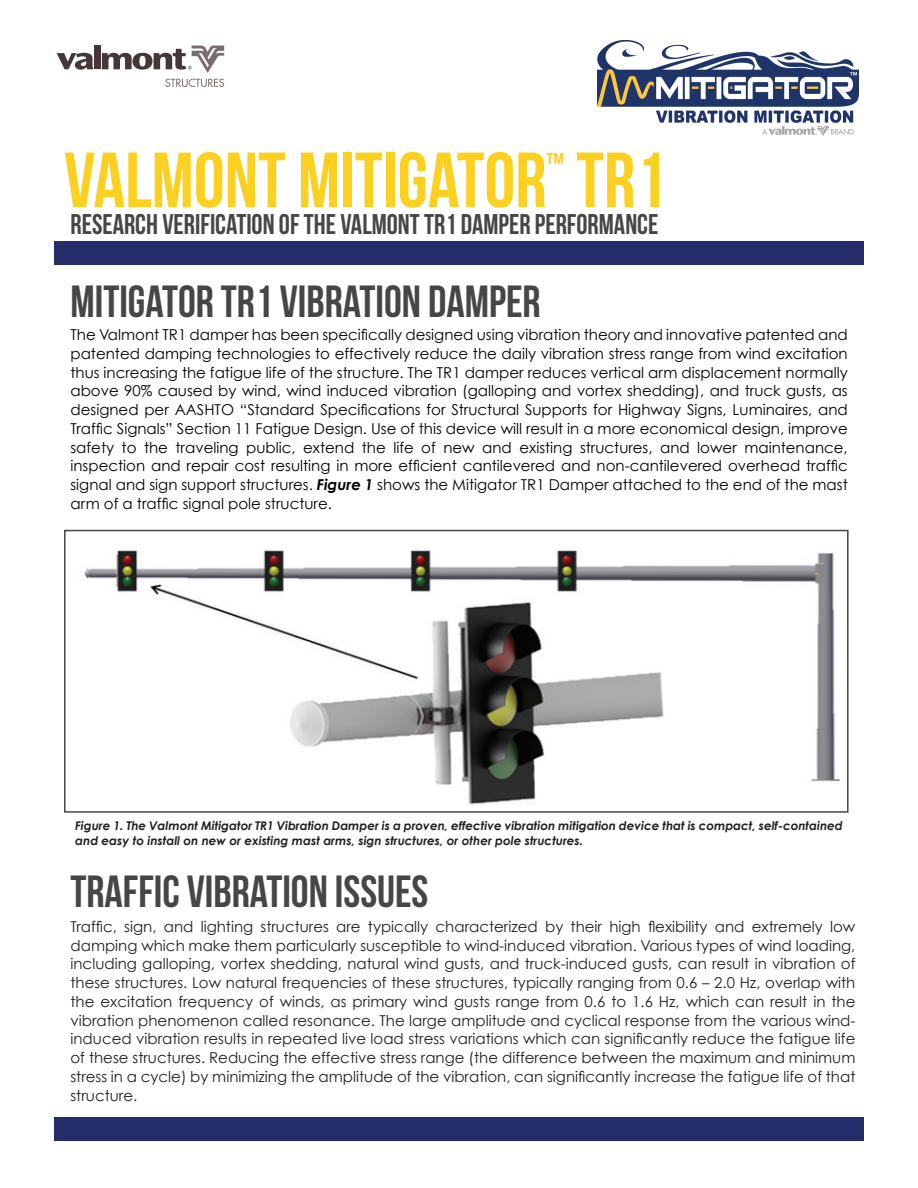
<style>
.page{position:relative;width:918px;height:1188px;background:#fff}
.page>*{position:absolute;margin:0;border:0;box-sizing:border-box;transform-origin:0 0}
.t1{font:78px "Bebas Neue";color:#fcd020}
.t2{font:45px "Bebas Neue";color:#454646}
.t3{font:30px "Bebas Neue";color:#fcd020}
.t4{font:28.5px "Bebas Neue";color:#454646}
.t5{font:15px/18.8px "Century Gothic";color:#231f20;text-align:justify}
.t6{font:15px/18.8px "Century Gothic";color:#000;text-align:justify}
.t7{font:italic 700 12px/15px "Century Gothic";color:#231f20}
.s1{font-weight:700;font-style:italic}
</style>
<div class="page">
<img style="left:597px;top:40px;width:262px;height:96px">
<div style="left:54px;top:242px;width:810px;height:24px;background:#242d69"></div>
<svg style="left:165px;top:79px;width:59px;height:8px"></svg>
<svg style="left:57px;top:53px;width:36px;height:17px"></svg>
<div style="left:94px;top:46px;width:7px;height:23px;background:#453638"></div>
<svg style="left:102px;top:46px;width:122px;height:27px"></svg>
<div style="left:54px;top:1117px;width:810px;height:24px;background:#242d69"></div>
<img style="left:84px;top:550px;width:757px;height:255px">
<div style="left:64px;top:530px;width:785px;height:283px;border:2px solid #454646"></div>
<h1 class="t1" style="left:64px;top:137px;width:604px">VALMONT MITIGATOR TR1</h1>
<h3 class="t3" style="left:547px;top:147px;width:19px">™</h3>
<h3 class="t4" style="left:70px;top:208px;width:589px">RESEARCH VERIFICATION OF THE VALMONT TR1 DAMPER PERFORMANCE</h3>
<h2 class="t2" style="left:70px;top:276px;width:472px">MITIGATOR TR1 VIBRATION DAMPER</h2>
<p class="t6" style="left:70px;top:325px;width:779px">The Valmont TR1 damper has been specifically designed using vibration theory and innovative patented and patented damping technologies to effectively reduce the daily vibration stress range from wind excitation thus increasing the fatigue life of the structure. The TR1 damper reduces vertical arm displacement normally above 90% caused by wind, wind induced vibration (galloping and vortex shedding), and truck gusts, as designed per AASHTO “Standard Specifications for Structural Supports for Highway Signs, Luminaires, and Traffic Signals” Section 11 Fatigue Design. Use of this device will result in a more economical design, improve safety to the traveling public, extend the life of new and existing structures, and lower maintenance, inspection and repair cost resulting in more efficient cantilevered and non-cantilevered overhead traffic signal and sign support structures. <span class="s1">Figure 1</span> shows the Mitigator TR1 Damper attached to the end of the mast arm of a traffic signal pole structure.</p>
<p class="t7" style="left:75px;top:818px;width:769px">Figure 1. The Valmont Mitigator TR1 Vibration Damper is a proven, effective vibration mitigation device that is compact, self-contained and easy to install on new or existing mast arms, sign structures, or other pole structures.</p>
<h2 class="t2" style="left:70px;top:867px;width:359px">TRAFFIC VIBRATION ISSUES</h2>
<p class="t5" style="left:70px;top:917px;width:786px">Traffic, sign, and lighting structures are typically characterized by their high flexibility and extremely low damping which make them particularly susceptible to wind-induced vibration. Various types of wind loading, including galloping, vortex shedding, natural wind gusts, and truck-induced gusts, can result in vibration of these structures. Low natural frequencies of these structures, typically ranging from 0.6 – 2.0 Hz, overlap with the excitation frequency of winds, as primary wind gusts range from 0.6 to 1.6 Hz, which can result in the vibration phenomenon called resonance. The large amplitude and cyclical response from the various wind&shy;induced vibration results in repeated live load stress variations which can significantly reduce the fatigue life of these structures. Reducing the effective stress range (the difference between the maximum and minimum stress in a cycle) by minimizing the amplitude of the vibration, can significantly increase the fatigue life of that structure.</p>
</div>
